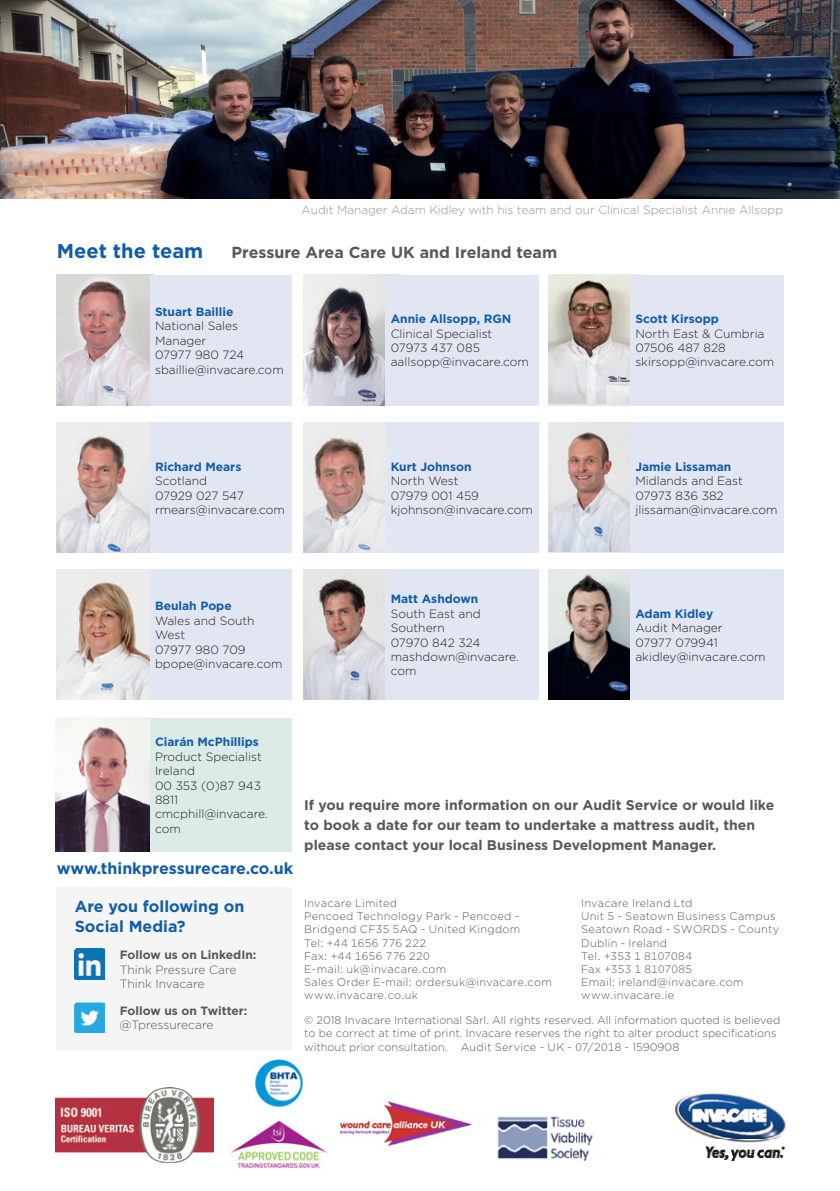
<style>
.page{position:relative;width:840px;height:1191px;background:#fff}
.page>*{position:absolute;margin:0;border:0;box-sizing:border-box;transform-origin:0 0}
.titel{font:700 20px "Gotham";color:#115da9}
.text{font:700 16px "Gotham";color:#57585a}
.text-2{font:700 16px/19.2px "Gotham";color:#115da9}
.titel-2{font:700 16px "Gotham";color:#115da9}
.text_8pt{font:700 14px/20px "Gotham";color:#57585a}
.text_8pt-2{font:300 12px/14.4px "Gotham";color:#231f20}
.text-3{font:300 12px "Gotham";color:#57585a}
.text_8pt-3{font:700 12px/14.4px "Gotham";color:#115da9}
.text-4{font:700 12px "Gotham";color:#57585a}
.text-5{font:300 11.8px "Gotham";color:#939598}
.Text_8Pt{font:300 11px/13.2px "Gotham";letter-spacing:.015em;color:#57585a}
.Text_8Pt-2{font:300 11px "Gotham";letter-spacing:.035em;color:#57585a}
.s1{font-weight:700;color:#115da9}
.s2{font-weight:300;color:#231f20}
</style>
<div class="page">
<div style="left:56px;top:887px;width:235px;height:162px;background:#f5f5f6"></div>
<img style="left:56px;top:422px;width:94px;height:131px">
<img style="left:304px;top:422px;width:81px;height:131px">
<img style="left:56px;top:569px;width:94px;height:131px">
<div style="left:150px;top:422px;width:141px;height:131px;background:#e2e6f3"></div>
<div style="left:385px;top:422px;width:153px;height:131px;background:#e2e6f3"></div>
<div style="left:150px;top:569px;width:141px;height:131px;background:#e2e6f3"></div>
<img style="left:548px;top:275px;width:81px;height:128px">
<img style="left:548px;top:422px;width:81px;height:129px">
<img style="left:304px;top:569px;width:81px;height:131px">
<div style="left:629px;top:275px;width:153px;height:130px;background:#e2e6f3"></div>
<div style="left:629px;top:422px;width:153px;height:131px;background:#e2e6f3"></div>
<div style="left:385px;top:569px;width:153px;height:131px;background:#e2e6f3"></div>
<img style="left:304px;top:275px;width:81px;height:130px">
<div style="left:385px;top:275px;width:153px;height:130px;background:#e2e6f3"></div>
<img style="left:57px;top:275px;width:93px;height:130px">
<div style="left:150px;top:275px;width:141px;height:130px;background:#e2e6f3"></div>
<img style="left:548px;top:569px;width:81px;height:131px">
<div style="left:629px;top:569px;width:153px;height:131px;background:#e2e6f3"></div>
<img style="left:55px;top:718px;width:95px;height:133px">
<div style="left:150px;top:718px;width:141px;height:133px;background:#dbebe8"></div>
<img style="left:74px;top:1002px;width:31px;height:30px">
<img style="left:74px;top:948px;width:31px;height:31px">
<img style="left:497px;top:1116px;width:96px;height:45px">
<img style="left:0;top:0;width:839px;height:198px">
<img style="left:56px;top:1088px;width:157px;height:74px">
<img style="left:231px;top:1058px;width:96px;height:111px">
<img style="left:340px;top:1101px;width:133px;height:45px">
<img style="left:675px;top:1093px;width:111px;height:67px">
<p class="text-5" style="left:301px;top:202px;width:483px">Audit Manager Adam Kidley with his team and our Clinical Specialist Annie Allsopp</p>
<p class="titel" style="left:57px;top:238px;width:148px">Meet the team</p>
<p class="text" style="left:231px;top:242px;width:327px">Pressure Area Care UK and Ireland team</p>
<p class="text_8pt-2" style="left:155px;top:304px;width:85px"><span class="s1">Stuart Baillie<br></span>National Sales<br>Manager</p>
<p class="text_8pt-2" style="left:155px;top:347px;width:91px">07977 980 724</p>
<p class="text_8pt-2" style="left:155px;top:362px;width:130px">sbaillie@invacare.com</p>
<p class="text_8pt-3" style="left:155px;top:459px;width:88px">Richard Mears<br><span class="s2">Scotland</span></p>
<p class="text_8pt-2" style="left:155px;top:488px;width:90px">07929 027 547</p>
<p class="text_8pt-2" style="left:155px;top:502px;width:131px">rmears@invacare.com</p>
<p class="text_8pt-2" style="left:155px;top:598px;width:101px"><span class="s1">Beulah Pope<br></span>Wales and South<br>West</p>
<p class="text_8pt-2" style="left:155px;top:642px;width:92px">07977 980 709</p>
<p class="text_8pt-2" style="left:155px;top:656px;width:129px">bpope@invacare.com</p>
<p class="text_8pt-2" style="left:390px;top:311px;width:122px"><span class="s1">Annie Allsopp, RGN<br></span>Clinical Specialist</p>
<p class="text_8pt-2" style="left:390px;top:340px;width:91px">07973 437 085</p>
<p class="text_8pt-2" style="left:390px;top:355px;width:140px">aallsopp@invacare.com</p>
<p class="text_8pt-3" style="left:390px;top:459px;width:82px">Kurt Johnson<br><span class="s2">North West</span></p>
<p class="text_8pt-2" style="left:390px;top:488px;width:90px">07979 001 459</p>
<p class="text_8pt-2" style="left:390px;top:502px;width:143px">kjohnson@invacare.com</p>
<p class="text_8pt-2" style="left:390px;top:591px;width:91px"><span class="s1">Matt Ashdown<br></span>South East and<br>Southern</p>
<p class="text_8pt-2" style="left:390px;top:634px;width:91px">07970 842 324</p>
<p class="text_8pt-2" style="left:390px;top:649px;width:129px">mashdown@invacare. com</p>
<p class="text_8pt-2" style="left:635px;top:311px;width:131px"><span class="s1">Scott Kirsopp<br></span>North East &amp; Cumbria</p>
<p class="text_8pt-2" style="left:635px;top:340px;width:92px">07506 487 828</p>
<p class="text_8pt-2" style="left:635px;top:355px;width:140px">skirsopp@invacare.com</p>
<p class="text_8pt-2" style="left:635px;top:459px;width:109px"><span class="s1">Jamie Lissaman<br></span>Midlands and East</p>
<p class="text_8pt-2" style="left:635px;top:488px;width:90px">07973 836 382</p>
<p class="text_8pt-2" style="left:635px;top:502px;width:144px">jlissaman@invacare.com</p>
<p class="text_8pt-2" style="left:635px;top:606px;width:89px"><span class="s1">Adam Kidley<br></span>Audit Manager</p>
<p class="text_8pt-2" style="left:635px;top:634px;width:84px">07977 079941</p>
<p class="text_8pt-2" style="left:635px;top:649px;width:132px">akidley@invacare.com</p>
<p class="text_8pt-2" style="left:155px;top:734px;width:108px"><span class="s1">Ciarán McPhillips<br></span>Product Specialist<br>Ireland</p>
<p class="text_8pt-2" style="left:155px;top:778px;width:107px">00 353 (0)87 943<br>8811</p>
<p class="text_8pt-2" style="left:155px;top:806px;width:114px">cmcphill@invacare. com</p>
<p class="text_8pt" style="left:304px;top:795px;width:471px">If you require more information on our Audit Service or would like to book a date for our team to undertake a mattress audit, then please contact your local Business Development Manager.</p>
<p class="titel-2" style="left:57px;top:857px;width:238px">www.thinkpressurecare.co.uk</p>
<p class="text-2" style="left:75px;top:897px;width:171px">Are you following on<br>Social Media?</p>
<p class="Text_8Pt" style="left:304px;top:896px;width:94px">Invacare Limited</p>
<p class="Text_8Pt" style="left:581px;top:896px;width:113px">Invacare Ireland Ltd</p>
<p class="Text_8Pt" style="left:581px;top:909px;width:199px">Unit 5 - Seatown Business Campus<br>Seatown Road - SWORDS - County<br>Dublin - Ireland</p>
<p class="Text_8Pt" style="left:581px;top:949px;width:112px">Tel. +353 1 8107084</p>
<p class="Text_8Pt" style="left:581px;top:962px;width:112px">Fax +353 1 8107085</p>
<p class="Text_8Pt" style="left:581px;top:975px;width:164px">Email: ireland@invacare.com</p>
<p class="Text_8Pt" style="left:581px;top:988px;width:94px">www.invacare.ie</p>
<p class="Text_8Pt" style="left:304px;top:909px;width:218px">Pencoed Technology Park - Pencoed -<br>Bridgend CF35 5AQ - United Kingdom</p>
<p class="Text_8Pt-2" style="left:304px;top:935px;width:123px">Tel: +44 1656 776 222</p>
<p class="Text_8Pt-2" style="left:304px;top:949px;width:127px">Fax: +44 1656 776 220</p>
<p class="Text_8Pt" style="left:304px;top:962px;width:143px">E-mail: uk@invacare.com</p>
<p class="Text_8Pt" style="left:304px;top:975px;width:249px">Sales Order E-mail: ordersuk@invacare.com</p>
<p class="Text_8Pt" style="left:304px;top:988px;width:115px">www.invacare.co.uk</p>
<p class="Text_8Pt" style="left:304px;top:1013px;width:477px">© 2018 Invacare International Sàrl. All rights reserved. All information quoted is believed to be correct at time of print. Invacare reserves the right to alter product specifications without prior consultation. Audit Service - UK - 07/2018 - 1590908</p>
<p class="text-4" style="left:120px;top:947px;width:138px">Follow us on LinkedIn:</p>
<p class="text-3" style="left:120px;top:961px;width:118px">Think Pressure Care</p>
<p class="text-3" style="left:120px;top:976px;width:86px">Think Invacare</p>
<p class="text-4" style="left:120px;top:1002px;width:129px">Follow us on Twitter:</p>
<p class="text-3" style="left:120px;top:1017px;width:95px">@Tpressurecare</p>
</div>
